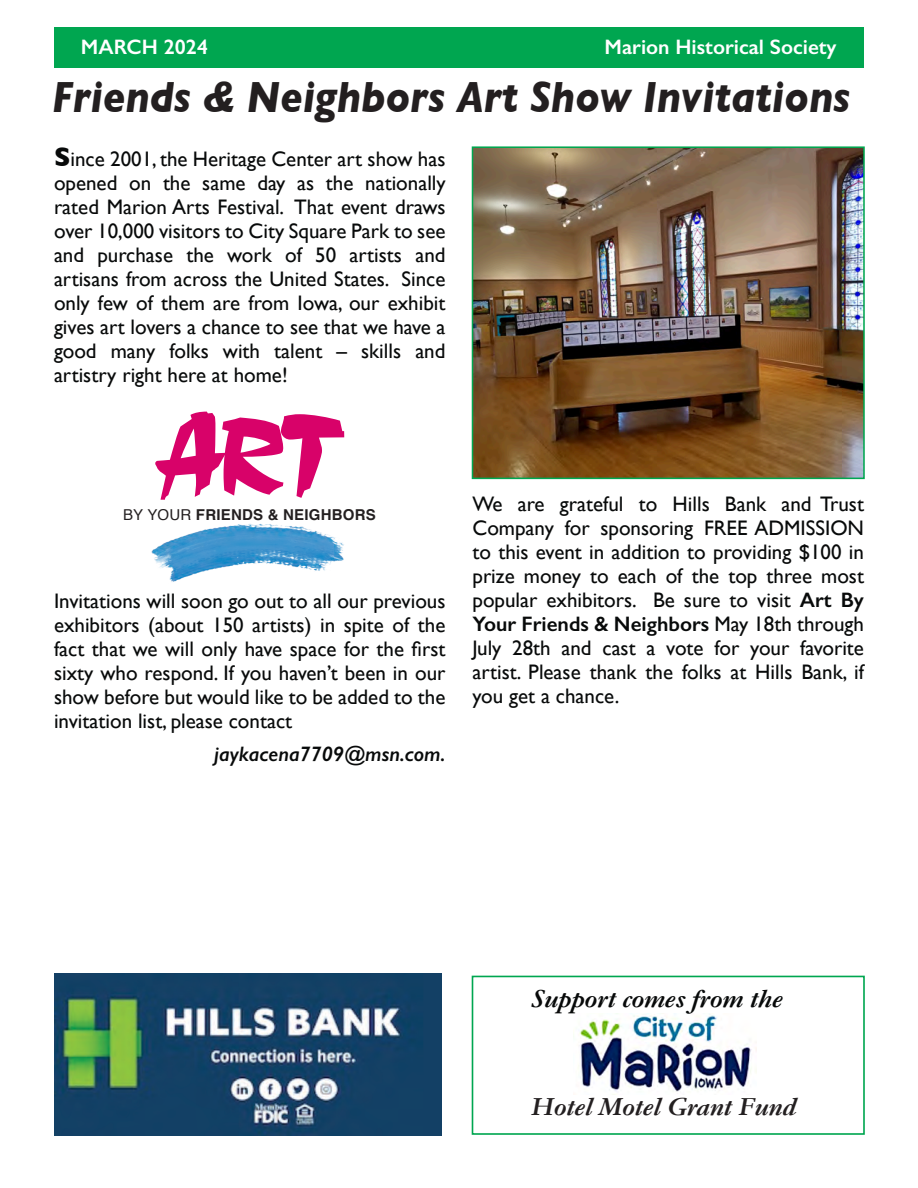
<style>
.page{position:relative;width:918px;height:1188px;background:#fff}
.page>*{position:absolute;margin:0;border:0;box-sizing:border-box;transform-origin:0 0}
.t1{font:italic 700 44.55px "Gill Sans";color:#231f20;scale:.91 1}
.t2{font:italic 700 27px "Garamond";color:#080a0a}
.t3{font:italic 700 27px "Garamond";color:#231f20}
.t4{font:21px/24px "Gill Sans";color:#080a0a;text-align:justify}
.t5{font:600 21px "Gill Sans";color:#fff}
.t6{font:italic 600 21px "Gill Sans";color:#080a0a}
.t7{font:700 15px "Helvetica";letter-spacing:.015em;color:#231f20}
.s1{font-weight:700;font-size:27px}
.s2{font-weight:400}
.s3{font-weight:600}
</style>
<div class="page">
<div style="left:54px;top:27px;width:810px;height:41px;background:#00a650"></div>
<img style="left:54px;top:973px;width:387px;height:162px">
<img style="left:578px;top:1014px;width:178px;height:81px">
<div style="left:472px;top:976px;width:393px;height:159px;border:2px solid #00a650"></div>
<img style="left:475px;top:149px;width:387px;height:327px">
<div style="left:472px;top:146px;width:393px;height:333px;border:2px solid #00a650"></div>
<svg style="left:155px;top:412px;width:189px;height:88px"></svg>
<img style="left:151px;top:524px;width:193px;height:58px">
<p class="t5" style="left:81px;top:39px;width:129px">MARCH 2024</p>
<p class="t5" style="left:605px;top:39px;width:234px">Marion Historical Society</p>
<h1 class="t1" style="left:52px;top:81px;width:879px">Friends &amp; Neighbors Art Show Invitations</h1>
<p class="t4" style="left:54px;top:149px;width:393px"><span class="s1">S</span>ince 2001, the Heritage Center art show has opened on the same day as the nationally rated Marion Arts Festival. That event draws over 10,000 visitors to City Square Park to see and purchase the work of 50 artists and artisans from across the United States. Since only few of them are from Iowa, our exhibit gives art lovers a chance to see that we have a good many folks with talent – skills and artistry right here at home!</p>
<p class="t7" style="left:123px;top:509px;width:254px"><span class="s2">BY YOUR</span> FRIENDS &amp; NEIGHBORS</p>
<p class="t4" style="left:54px;top:592px;width:393px">Invitations will soon go out to all our previous exhibitors (about 150 artists) in spite of the fact that we will only have space for the first sixty who respond. If you haven’t been in our show before but would like to be added to the invitation list, please contact</p>
<p class="t6" style="left:214px;top:746px;width:233px">jaykacena7709@msn.com.</p>
<p class="t4" style="left:472px;top:495px;width:393px">We are grateful to Hills Bank and Trust Company for sponsoring FREE ADMISSION to this event in addition to providing $100 in prize money to each of the top three most popular exhibitors. Be sure to visit <span class="s3">Art By Your Friends &amp; Neighbors</span> May 18th through July 28th and cast a vote for your favorite artist. Please thank the folks at Hills Bank, if you get a chance.</p>
<p class="t2" style="left:531px;top:989px;width:253px">Support comes from the</p>
<p class="t3" style="left:531px;top:1098px;width:266px">Hotel Motel Grant Fund</p>
</div>
